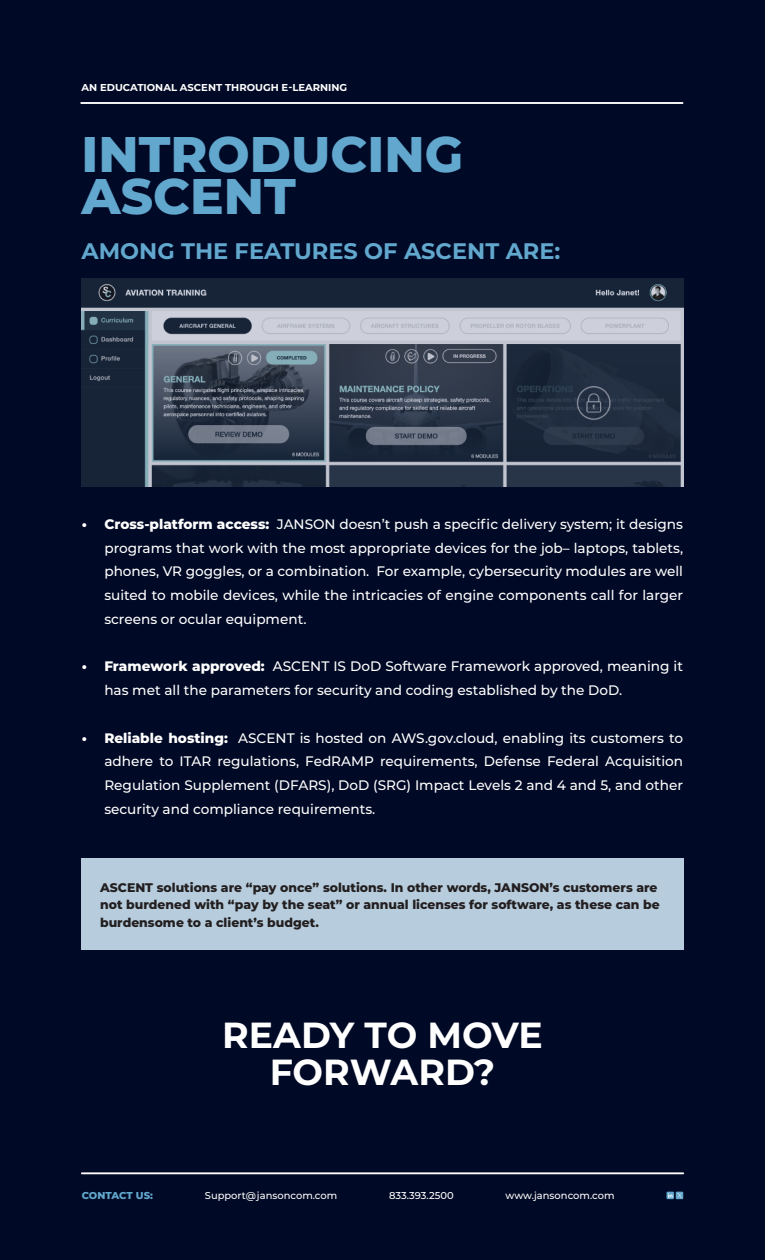
<style>
.page{position:relative;width:765px;height:1260px;background:#000925}
.page>*{position:absolute;margin:0;border:0;box-sizing:border-box;transform-origin:0 0}
.t1{font:800 50px/41.2px "Montserrat";color:#62a7cd}
.t2{font:700 36.25px/37.5px "Montserrat";color:#fff;text-align:center}
.t3{font:700 22.5px "Montserrat";color:#62a7cd}
.t4{font:500 13.75px/23.8px "Montserrat";color:#fff;text-align:justify}
.t5{font:800 12.5px/17.5px "Montserrat";color:#231f20}
.t6{font:500 10px "Montserrat";color:#fff}
.t7{font:700 10px "Montserrat";color:#fff}
.t8{font:800 10px "Montserrat";letter-spacing:-.005em;color:#62a7cd}
.s1{font-weight:800}
</style>
<div class="page">
<hr style="left:81px;top:102px;width:602px;height:2px;background:#fff">
<div style="left:81px;top:859px;width:603px;height:91px;background:#b7cddd"></div>
<hr style="left:82px;top:1172px;width:601px;height:2px;background:#fff">
<div style="left:666px;top:1192px;width:8px;height:7px;background:#61a6cc"></div>
<div style="left:676px;top:1192px;width:7px;height:7px;background:#61a6cc"></div>
<svg style="left:668px;top:1193px;width:14px;height:5px"></svg>
<svg style="left:81px;top:278px;width:603px;height:208px;background:#475262"></svg>
<p class="t7" style="left:81px;top:80px;width:267px">AN EDUCATIONAL ASCENT THROUGH E-LEARNING</p>
<h1 class="t1" style="left:82px;top:131px;width:383px">INTRODUCING<br>ASCENT</h1>
<h3 class="t3" style="left:82px;top:235px;width:480px">AMONG THE FEATURES OF ASCENT ARE:</h3>
<p class="t4" style="left:104px;top:511px;width:580px;text-indent:-22px"><span class="s1">• Cross-platform access:</span> JANSON doesn’t push a specific delivery system; it designs programs that work with the most appropriate devices for the job– laptops, tablets, phones, VR goggles, or a combination. For example, cybersecurity modules are well suited to mobile devices, while the intricacies of engine components call for larger screens or ocular equipment.</p>
<p class="t4" style="left:104px;top:654px;width:580px;text-indent:-22px"><span class="s1">• Framework approved:</span> ASCENT IS DoD Software Framework approved, meaning it has met all the parameters for security and coding established by the DoD.</p>
<p class="t4" style="left:104px;top:725px;width:580px;text-indent:-22px"><span class="s1">• Reliable hosting:</span> ASCENT is hosted on AWS.gov.cloud, enabling its customers to adhere to ITAR regulations, FedRAMP requirements, Defense Federal Acquisition Regulation Supplement (DFARS), DoD (SRG) Impact Levels 2 and 4 and 5, and other security and compliance requirements.</p>
<p class="t5" style="left:100px;top:878px;width:561px">ASCENT solutions are “pay once” solutions. In other words, JANSON’s customers are not burdened with “pay by the seat” or annual licenses for software, as these can be burdensome to a client’s budget.</p>
<h2 class="t2" style="left:222px;top:1015px;width:322px">READY TO MOVE<br>FORWARD?</h2>
<p class="t8" style="left:82px;top:1188px;width:73px">CONTACT US:</p>
<p class="t6" style="left:205px;top:1188px;width:134px">Support@jansoncom.com</p>
<p class="t6" style="left:389px;top:1188px;width:66px">833.393.2500</p>
<p class="t6" style="left:506px;top:1188px;width:110px">www.jansoncom.com</p>
</div>
